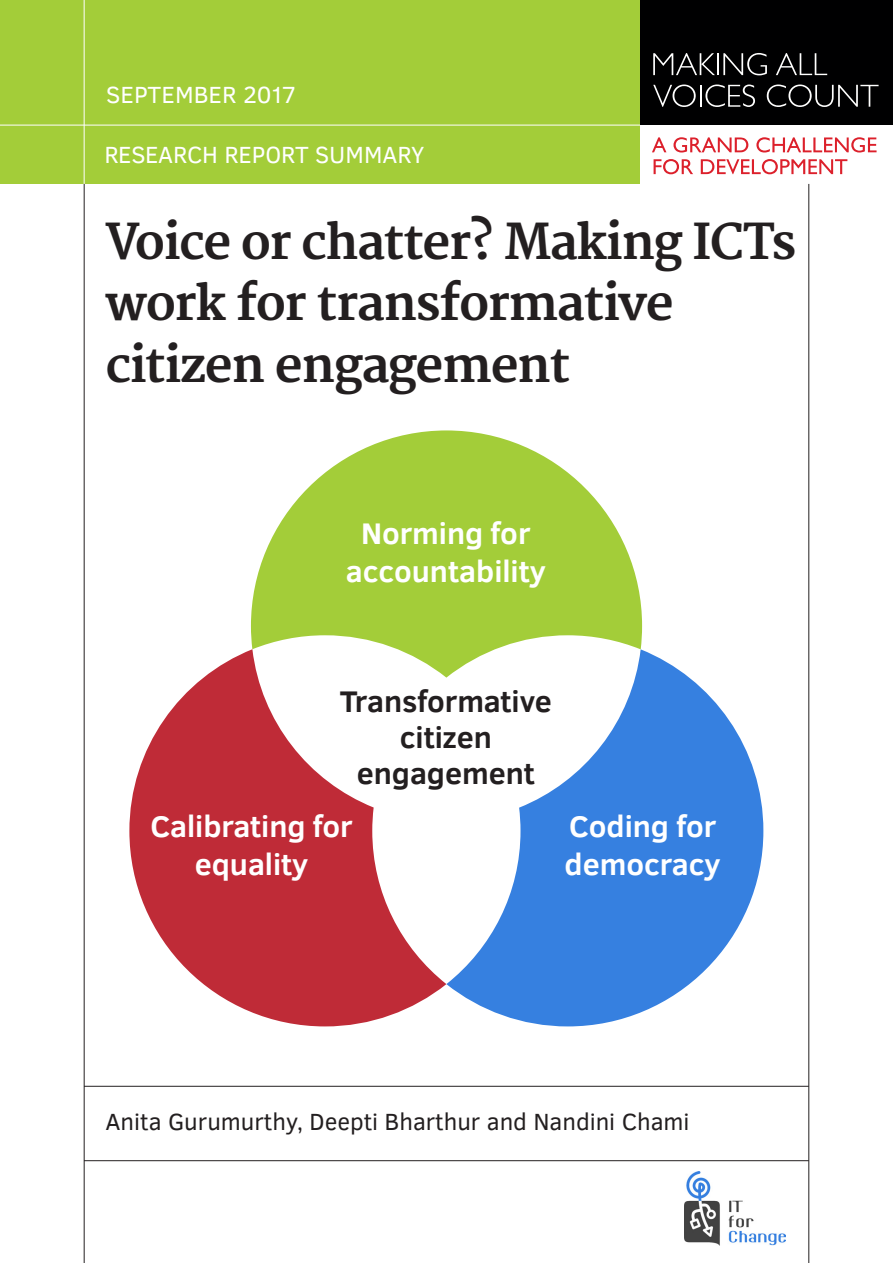
<style>
.page{position:relative;width:893px;height:1263px;background:#fff}
.page>*{position:absolute;margin:0;border:0;box-sizing:border-box;transform-origin:0 0}
.t1{font:700 48px/61.5px "Merriweather";letter-spacing:-.03em;color:#231f20}
.t2{font:700 30.6px/37.7px "Clear Sans";color:#fff;text-align:center}
.t3{font:700 30.6px/36.2px "Clear Sans";color:#231f20;text-align:center}
.t4{font:24px "Clear Sans";color:#231f20}
.t5{font:24px "Clear Sans";color:#fff}
</style>
<div class="page">
<div style="left:0;top:0;width:893px;height:184px;background:#a3cd39"></div>
<hr style="left:0;top:125px;width:893px;height:1px;background:#fff">
<div style="left:641px;top:0;width:252px;height:184px;background:#fff"></div>
<svg style="left:654px;top:159px;width:193px;height:15px"></svg>
<svg style="left:652px;top:137px;width:224px;height:16px"></svg>
<div style="left:641px;top:0;width:252px;height:124px;background:#000001"></div>
<svg style="left:653px;top:53px;width:114px;height:22px"></svg>
<svg style="left:776px;top:53px;width:51px;height:22px"></svg>
<svg style="left:653px;top:85px;width:102px;height:22px"></svg>
<svg style="left:767px;top:85px;width:111px;height:22px"></svg>
<hr style="left:84px;top:1160px;width:725px;height:1px;background:#231f20">
<hr style="left:84px;top:1086px;width:725px;height:1px;background:#231f20">
<img style="left:685px;top:1171px;width:101px;height:74px">
<hr style="left:84px;top:184px;width:1px;height:1079px;background:#231f20">
<hr style="left:808px;top:184px;width:1px;height:1079px;background:#231f20">
<hr style="left:84px;top:0;width:1px;height:184px;background:#fff">
<svg style="left:446px;top:650px;width:317px;height:376px;fill:#3680e0"></svg>
<svg style="left:251px;top:430px;width:391px;height:248px;fill:#a3cd39"></svg>
<svg style="left:129px;top:649px;width:317px;height:377px;fill:#bf2b37"></svg>
<p class="t5" style="left:106px;top:78px;width:192px">SEPTEMBER 2017</p>
<p class="t5" style="left:104px;top:139px;width:322px">RESEARCH REPORT SUMMARY</p>
<h1 class="t1" style="left:105px;top:213px;width:692px">Voice or chatter? Making ICTs work for transformative citizen engagement</h1>
<p class="t2" style="left:346px;top:514px;width:202px">Norming for accountability</p>
<p class="t3" style="left:340px;top:682px;width:214px">Transformative citizen engagement</p>
<p class="t2" style="left:150px;top:807px;width:204px">Calibrating for equality</p>
<p class="t2" style="left:565px;top:807px;width:158px;text-align:left">Coding for democracy</p>
<p class="t4" style="left:105px;top:1106px;width:586px">Anita Gurumurthy, Deepti Bharthur and Nandini Chami</p>
</div>
